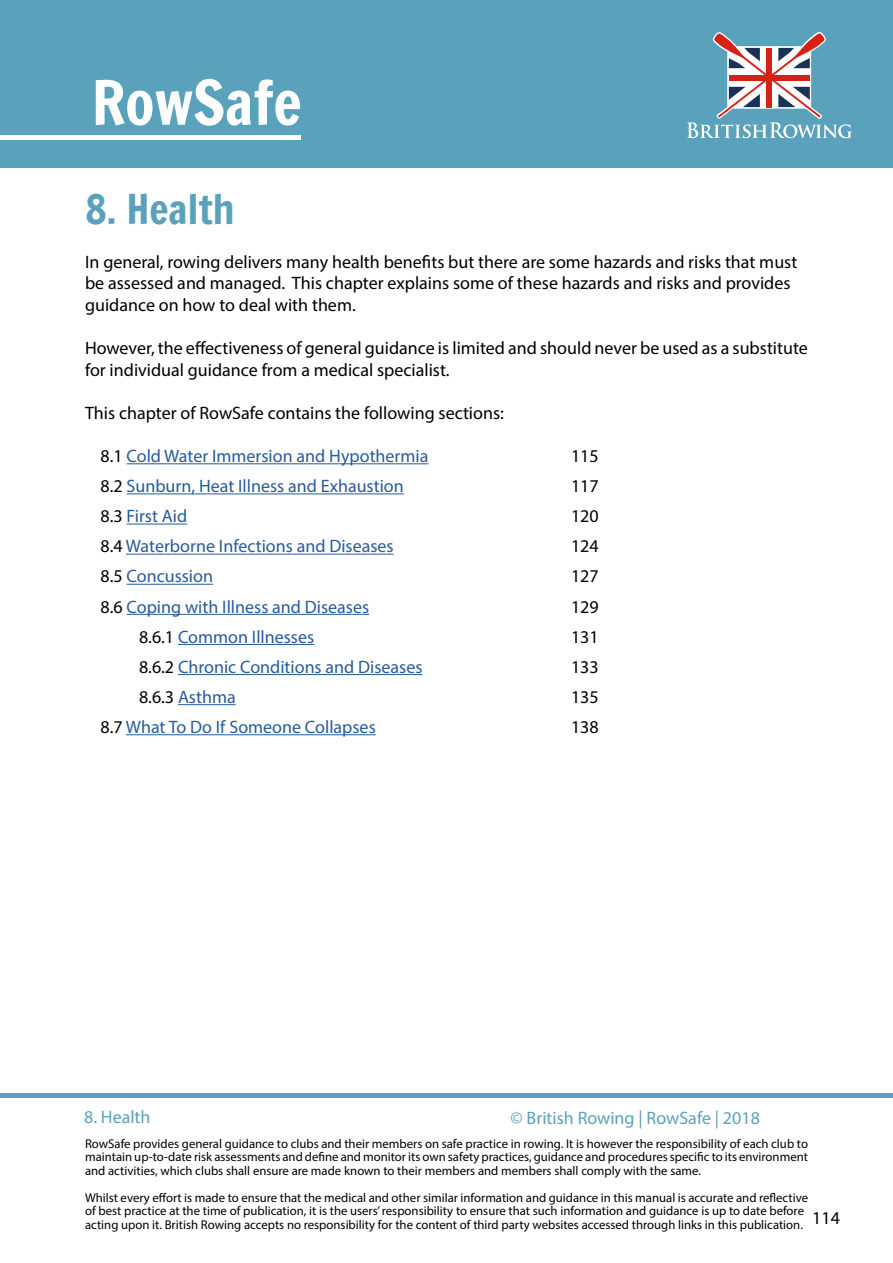
<style>
.page{position:relative;width:893px;height:1263px;background:#fff}
.page>*{position:absolute;margin:0;border:0;box-sizing:border-box;transform-origin:0 0}
.t1{font:60px "Francois One";color:#fff}
.t2{font:40.5px "Francois One";color:#5aa2bb}
.t3{font:18px/21.6px "Myriad Pro";color:#000}
.t4{font:18px "Myriad Pro";color:#275b9b}
.t5{font:18px "Myriad Pro";color:#5aa2bb}
.t6{font:12.75px/13.5px "Myriad Pro";color:#000;text-align:justify}
.s1{color:#000}
</style>
<div class="page">
<hr style="left:0;top:1093px;width:893px;height:4px;background:#5aa2bb">
<div style="left:0;top:0;width:893px;height:168px;background:#5aa2bb"></div>
<svg style="left:687px;top:32px;width:165px;height:106px"></svg>
<hr style="left:0;top:135px;width:301px;height:4px;background:#fff">
<hr style="left:127px;top:463px;width:301px;height:1px;background:#275b9b">
<hr style="left:127px;top:493px;width:277px;height:1px;background:#275b9b">
<hr style="left:127px;top:524px;width:60px;height:1px;background:#275b9b">
<hr style="left:126px;top:554px;width:268px;height:1px;background:#275b9b">
<hr style="left:127px;top:584px;width:86px;height:1px;background:#275b9b">
<hr style="left:127px;top:614px;width:242px;height:1px;background:#275b9b">
<hr style="left:178px;top:644px;width:136px;height:1px;background:#275b9b">
<hr style="left:178px;top:674px;width:244px;height:1px;background:#275b9b">
<hr style="left:178px;top:704px;width:58px;height:1px;background:#275b9b">
<hr style="left:126px;top:734px;width:250px;height:1px;background:#275b9b">
<h1 class="t1" style="left:92px;top:59px;width:211px">RowSafe</h1>
<h2 class="t2" style="left:85px;top:180px;width:151px">8. Health</h2>
<h3 class="t3" style="left:85px;top:250px;width:714px">In general, rowing delivers many health benefits but there are some hazards and risks that must be assessed and managed. This chapter explains some of these hazards and risks and provides guidance on how to deal with them.</h3>
<h3 class="t3" style="left:85px;top:337px;width:724px">However, the effectiveness of general guidance is limited and should never be used as a substitute for individual guidance from a medical specialist.</h3>
<h3 class="t3" style="left:85px;top:402px;width:420px">This chapter of RowSafe contains the following sections:</h3>
<h3 class="t4" style="left:101px;top:445px;width:329px"><span class="s1">8.1</span> Cold Water Immersion and Hypothermia</h3>
<h3 class="t3" style="left:571px;top:445px;width:29px">115</h3>
<h3 class="t4" style="left:101px;top:475px;width:305px"><span class="s1">8.2</span> Sunburn, Heat Illness and Exhaustion</h3>
<h3 class="t3" style="left:571px;top:475px;width:29px">117</h3>
<h3 class="t4" style="left:101px;top:505px;width:88px"><span class="s1">8.3</span> First Aid</h3>
<h3 class="t3" style="left:571px;top:505px;width:29px">120</h3>
<h3 class="t4" style="left:101px;top:535px;width:295px"><span class="s1">8.4</span> Waterborne Infections and Diseases</h3>
<h3 class="t3" style="left:571px;top:535px;width:29px">124</h3>
<h3 class="t4" style="left:101px;top:565px;width:114px"><span class="s1">8.5</span> Concussion</h3>
<h3 class="t3" style="left:571px;top:565px;width:29px">127</h3>
<h3 class="t4" style="left:101px;top:595px;width:270px"><span class="s1">8.6</span> Coping with Illness and Diseases</h3>
<h3 class="t3" style="left:571px;top:595px;width:29px">129</h3>
<h3 class="t4" style="left:139px;top:625px;width:177px"><span class="s1">8.6.1</span> Common Illnesses</h3>
<h3 class="t3" style="left:571px;top:625px;width:29px">131</h3>
<h3 class="t4" style="left:139px;top:655px;width:285px"><span class="s1">8.6.2</span> Chronic Conditions and Diseases</h3>
<h3 class="t3" style="left:571px;top:656px;width:29px">133</h3>
<h3 class="t4" style="left:139px;top:686px;width:98px"><span class="s1">8.6.3</span> Asthma</h3>
<h3 class="t3" style="left:571px;top:686px;width:29px">135</h3>
<h3 class="t4" style="left:101px;top:716px;width:277px"><span class="s1">8.7</span> What To Do If Someone Collapses</h3>
<h3 class="t3" style="left:571px;top:716px;width:29px">138</h3>
<h3 class="t5" style="left:84px;top:1106px;width:68px">8. Health</h3>
<h3 class="t5" style="left:511px;top:1107px;width:251px">© British Rowing | RowSafe | 2018</h3>
<p class="t6" style="left:85px;top:1136px;width:724px">RowSafe provides general guidance to clubs and their members on safe practice in rowing. It is however the responsibility of each club to maintain up-to-date risk assessments and define and monitor its own safety practices, guidance and procedures specific to its environment and activities, which clubs shall ensure are made known to their members and members shall comply with the same.</p>
<p class="t6" style="left:85px;top:1190px;width:724px;text-align:left">Whilst every effort is made to ensure that the medical and other similar information and guidance in this manual is accurate and reflective of best practice at the time of publication, it is the users’ responsibility to ensure that such information and guidance is up to date before acting upon it. British Rowing accepts no responsibility for the content of third party websites accessed through links in this publication.</p>
<h3 class="t3" style="left:812px;top:1207px;width:29px">114</h3>
</div>
